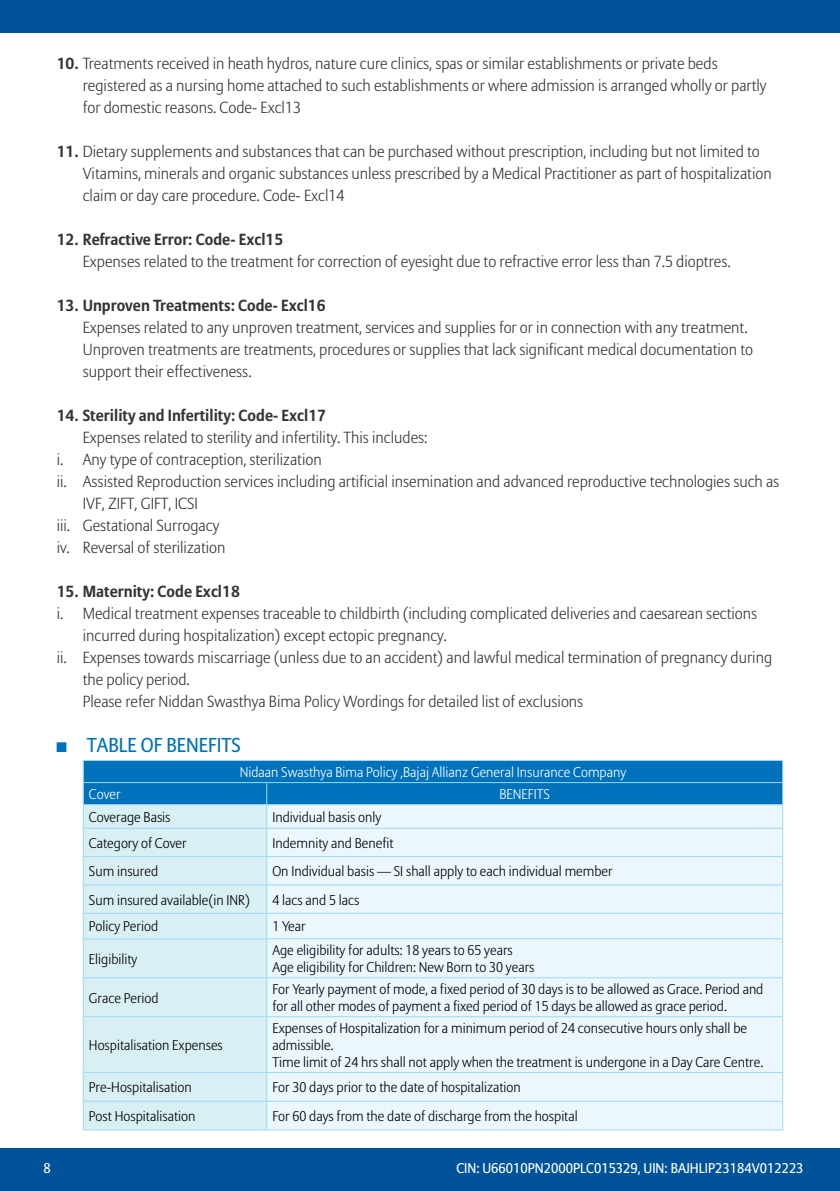
<style>
.page{position:relative;width:840px;height:1191px;background:#fff}
.page>*{position:absolute;margin:0;border:0;box-sizing:border-box;transform-origin:0 0}
.t1{font:20px "Allianz Sans";color:#0072bc}
.t2{font:300 16px/22px "Allianz Sans";color:#373435}
.t3{font:700 16px "Allianz Sans";color:#373435}
.t4{font:300 14px/16.8px "Allianz Sans";color:#000}
.t5{font:300 14px "Allianz Sans";color:#fff}
.t6{font:14px "Allianz Sans";color:#fff}
.s1{font-weight:700}
</style>
<div class="page">
<div style="left:0;top:0;width:839px;height:33px;background:#005399"></div>
<div style="left:0;top:1148px;width:839px;height:43px;background:#005399"></div>
<div style="left:84px;top:939px;width:182px;height:190px;background:#d8eff3"></div>
<div style="left:267px;top:939px;width:514px;height:190px;background:#ebf6fd"></div>
<svg style="left:83px;top:760px;width:699px;height:178px;background:#acd4eb"></svg>
<hr style="left:83px;top:938px;width:183px;height:1px;background:#9adbf9">
<hr style="left:83px;top:939px;width:1px;height:38px;background:#9adbf9">
<hr style="left:266px;top:938px;width:516px;height:1px;background:#9adbf9">
<hr style="left:266px;top:939px;width:1px;height:38px;background:#9adbf9">
<hr style="left:781px;top:939px;width:1px;height:38px;background:#9adbf9">
<hr style="left:83px;top:977px;width:183px;height:1px;background:#9adbf9">
<hr style="left:83px;top:978px;width:1px;height:38px;background:#9adbf9">
<hr style="left:266px;top:977px;width:516px;height:1px;background:#9adbf9">
<hr style="left:266px;top:978px;width:1px;height:38px;background:#9adbf9">
<hr style="left:781px;top:978px;width:1px;height:38px;background:#9adbf9">
<hr style="left:83px;top:1016px;width:183px;height:1px;background:#9adbf9">
<hr style="left:83px;top:1017px;width:1px;height:55px;background:#9adbf9">
<hr style="left:266px;top:1016px;width:516px;height:1px;background:#9adbf9">
<hr style="left:266px;top:1017px;width:1px;height:55px;background:#9adbf9">
<hr style="left:781px;top:1017px;width:1px;height:55px;background:#9adbf9">
<hr style="left:83px;top:1072px;width:183px;height:1px;background:#9adbf9">
<hr style="left:266px;top:1072px;width:516px;height:1px;background:#9adbf9">
<hr style="left:83px;top:1100px;width:183px;height:1px;background:#9adbf9">
<svg style="left:83px;top:1073px;width:1px;height:56px"></svg>
<hr style="left:266px;top:1100px;width:516px;height:1px;background:#9adbf9">
<svg style="left:266px;top:1073px;width:1px;height:56px"></svg>
<svg style="left:781px;top:1073px;width:1px;height:56px"></svg>
<hr style="left:83px;top:1129px;width:183px;height:1px;background:#9adbf9">
<hr style="left:266px;top:1129px;width:516px;height:1px;background:#9adbf9">
<p class="t2" style="left:83px;top:53px;width:685px;text-indent:-26px"><span class="s1">10.</span> Treatments received in heath hydros, nature cure clinics, spas or similar establishments or private beds registered as a nursing home attached to such establishments or where admission is arranged wholly or partly for domestic reasons. Code- Excl13</p>
<p class="t2" style="left:83px;top:141px;width:690px;text-indent:-26px"><span class="s1">11.</span> Dietary supplements and substances that can be purchased without prescription, including but not limited to<br>Vitamins, minerals and organic substances unless prescribed by a Medical Practitioner as part of hospitalization claim or day care procedure. Code- Excl14</p>
<p class="t3" style="left:57px;top:229px;width:228px">12. Refractive Error: Code- Excl15</p>
<p class="t2" style="left:83px;top:251px;width:649px">Expenses related to the treatment for correction of eyesight due to refractive error less than 7.5 dioptres.</p>
<p class="t3" style="left:57px;top:295px;width:270px">13. Unproven Treatments: Code- Excl16</p>
<p class="t2" style="left:83px;top:317px;width:671px">Expenses related to any unproven treatment, services and supplies for or in connection with any treatment.<br>Unproven treatments are treatments, procedures or supplies that lack significant medical documentation to support their effectiveness.</p>
<p class="t3" style="left:57px;top:405px;width:271px">14. Sterility and Infertility: Code- Excl17</p>
<p class="t2" style="left:83px;top:427px;width:346px">Expenses related to sterility and infertility. This includes:</p>
<p class="t2" style="left:57px;top:449px;width:266px">i. Any type of contraception, sterilization</p>
<p class="t2" style="left:57px;top:471px;width:723px">ii. Assisted Reproduction services including artificial insemination and advanced reproductive technologies such as</p>
<p class="t2" style="left:83px;top:493px;width:116px">IVF, ZIFT, GIFT, ICSI</p>
<p class="t2" style="left:57px;top:515px;width:164px">iii. Gestational Surrogacy</p>
<p class="t2" style="left:57px;top:537px;width:170px">iv. Reversal of sterilization</p>
<p class="t3" style="left:57px;top:581px;width:184px">15. Maternity: Code Excl18</p>
<p class="t2" style="left:57px;top:603px;width:701px">i. Medical treatment expenses traceable to childbirth (including complicated deliveries and caesarean sections</p>
<p class="t2" style="left:83px;top:625px;width:365px">incurred during hospitalization) except ectopic pregnancy.</p>
<p class="t2" style="left:57px;top:647px;width:716px">ii. Expenses towards miscarriage (unless due to an accident) and lawful medical termination of pregnancy during</p>
<p class="t2" style="left:83px;top:669px;width:108px">the policy period.</p>
<p class="t2" style="left:83px;top:691px;width:501px">Please refer Niddan Swasthya Bima Policy Wordings for detailed list of exclusions</p>
<p class="t1" style="left:87px;top:733px;width:155px">TABLE OF BENEFITS</p>
<p class="t5" style="left:239px;top:763px;width:388px">Nidaan Swasthya Bima Policy ,Bajaj Allianz General Insurance Company</p>
<p class="t5" style="left:89px;top:785px;width:33px">Cover</p>
<p class="t5" style="left:499px;top:785px;width:52px">BENEFITS</p>
<p class="t4" style="left:89px;top:809px;width:83px">Coverage Basis</p>
<p class="t4" style="left:272px;top:809px;width:110px">Individual basis only</p>
<p class="t4" style="left:89px;top:835px;width:99px">Category of Cover</p>
<p class="t4" style="left:272px;top:835px;width:122px">Indemnity and Benefit</p>
<p class="t4" style="left:89px;top:863px;width:71px">Sum insured</p>
<p class="t4" style="left:272px;top:863px;width:341px">On Individual basis — SI shall apply to each individual member</p>
<p class="t4" style="left:89px;top:892px;width:163px">Sum insured available(in INR)</p>
<p class="t4" style="left:272px;top:892px;width:89px">4 lacs and 5 lacs</p>
<p class="t4" style="left:89px;top:918px;width:71px">Policy Period</p>
<p class="t4" style="left:272px;top:918px;width:35px">1 Year</p>
<p class="t4" style="left:89px;top:951px;width:50px">Eligibility</p>
<p class="t4" style="left:272px;top:942px;width:263px">Age eligibility for adults: 18 years to 65 years<br>Age eligibility for Children: New Born to 30 years</p>
<p class="t4" style="left:89px;top:990px;width:71px">Grace Period</p>
<p class="t4" style="left:272px;top:981px;width:492px">For Yearly payment of mode, a fixed period of 30 days is to be allowed as Grace. Period and for all other modes of payment a fixed period of 15 days be allowed as grace period.</p>
<p class="t4" style="left:89px;top:1037px;width:135px">Hospitalisation Expenses</p>
<p class="t4" style="left:272px;top:1020px;width:492px">Expenses of Hospitalization for a minimum period of 24 consecutive hours only shall be admissible.<br>Time limit of 24 hrs shall not apply when the treatment is undergone in a Day Care Centre.</p>
<p class="t4" style="left:89px;top:1079px;width:104px">Pre-Hospitalisation</p>
<p class="t4" style="left:272px;top:1079px;width:250px">For 30 days prior to the date of hospitalization</p>
<p class="t4" style="left:89px;top:1108px;width:108px">Post Hospitalisation</p>
<p class="t4" style="left:272px;top:1108px;width:307px">For 60 days from the date of discharge from the hospital</p>
<p class="t6" style="left:43px;top:1159px;width:9px">8</p>
<p class="t6" style="left:456px;top:1159px;width:348px">CIN: U66010PN2000PLC015329, UIN: BAJHLIP23184V012223</p>
</div>
